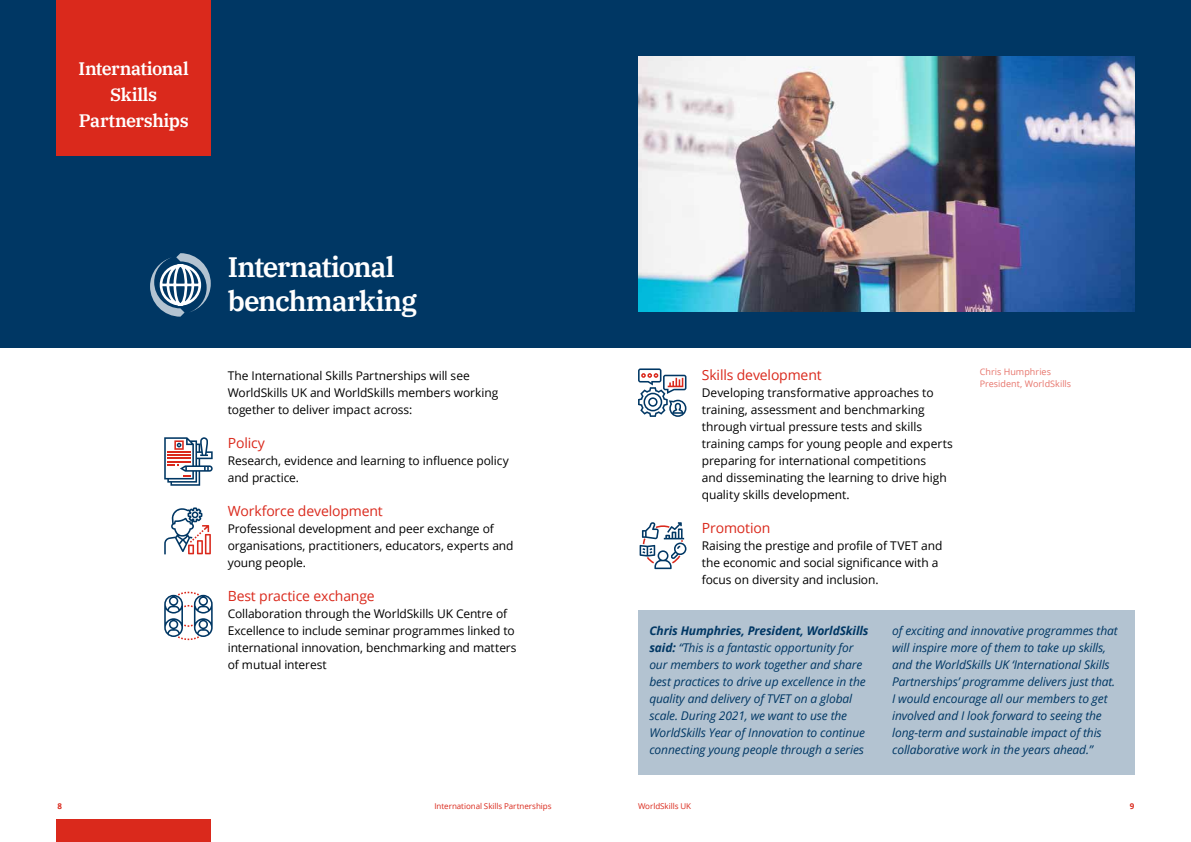
<style>
.page{position:relative;width:1191px;height:842px;background:#fff}
.page>*{position:absolute;margin:0;border:0;box-sizing:border-box;transform-origin:0 0}
.t1{font:600 28px/33.6px "IBM Plex Serif";letter-spacing:-.035em;color:#fff}
.t2{font:600 18px/26px "IBM Plex Serif";letter-spacing:-.02em;color:#fff;text-align:center}
.t3{font:14px "Open Sans";letter-spacing:-.01em;color:#da291c}
.t4{font:12px/17px "Open Sans";letter-spacing:-.01em;color:#000}
.t5{font:italic 12px/17px "Open Sans";letter-spacing:-.01em;color:#003764}
.t6{font:9px/12px "Open Sans";letter-spacing:.005em;color:#e7746b}
.t7{font:8px "Open Sans";letter-spacing:-.005em;color:#da291c}
.t8{font:700 8px "Open Sans";color:#da291c}
.s1{font-weight:700}
</style>
<div class="page">
<div style="left:0;top:0;width:595px;height:347px;background:#003764"></div>
<div style="left:595px;top:0;width:596px;height:347px;background:#003764"></div>
<div style="left:57px;top:0;width:154px;height:155px;background:#da291c"></div>
<div style="left:57px;top:819px;width:154px;height:23px;background:#da291c"></div>
<img style="left:638px;top:57px;width:496px;height:255px">
<svg style="left:150px;top:253px;width:61px;height:64px"></svg>
<div style="left:638px;top:610px;width:496px;height:164px;background:#b3c3d1"></div>
<svg style="left:164px;top:437px;width:49px;height:49px"></svg>
<svg style="left:164px;top:592px;width:49px;height:48px"></svg>
<svg style="left:164px;top:507px;width:47px;height:47px"></svg>
<svg style="left:638px;top:368px;width:48px;height:49px"></svg>
<svg style="left:639px;top:522px;width:47px;height:47px"></svg>
<h2 class="t2" style="left:79px;top:54px;width:112px">International<br>Skills<br>Partnerships</h2>
<h1 class="t1" style="left:228px;top:248px;width:191px">International benchmarking</h1>
<p class="t4" style="left:228px;top:367px;width:272px">The International Skills Partnerships will see<br>WorldSkills UK and WorldSkills members working together to deliver impact across:</p>
<p class="t3" style="left:228px;top:433px;width:38px">Policy</p>
<p class="t4" style="left:228px;top:452px;width:283px">Research, evidence and learning to influence policy and practice.</p>
<p class="t3" style="left:228px;top:501px;width:157px">Workforce development</p>
<p class="t4" style="left:228px;top:520px;width:287px">Professional development and peer exchange of organisations, practitioners, educators, experts and young people.</p>
<p class="t3" style="left:228px;top:586px;width:148px">Best practice exchange</p>
<p class="t4" style="left:228px;top:605px;width:290px">Collaboration through the WorldSkills UK Centre of Excellence to include seminar programmes linked to international innovation, benchmarking and matters of mutual interest</p>
<p class="t3" style="left:702px;top:365px;width:121px">Skills development</p>
<p class="t4" style="left:702px;top:384px;width:253px">Developing transformative approaches to training, assessment and benchmarking through virtual pressure tests and skills training camps for young people and experts preparing for international competitions<br>and disseminating the learning to drive high quality skills development.</p>
<p class="t3" style="left:702px;top:518px;width:70px">Promotion</p>
<p class="t4" style="left:702px;top:537px;width:242px">Raising the prestige and profile of TVET and the economic and social significance with a focus on diversity and inclusion.</p>
<p class="t6" style="left:979px;top:366px;width:93px">Chris Humphries<br>President, WorldSkills</p>
<p class="t5" style="left:649px;top:622px;width:221px"><span class="s1">Chris Humphries, President, WorldSkills said:</span> “This is a fantastic opportunity for our members to work together and share best practices to drive up excellence in the quality and delivery of TVET on a global scale. During 2021, we want to use the WorldSkills Year of Innovation to continue connecting young people through a series</p>
<p class="t5" style="left:892px;top:622px;width:227px">of exciting and innovative programmes that will inspire more of them to take up skills, and the WorldSkills UK ‘International Skills Partnerships’ programme delivers just that.<br>I would encourage all our members to get involved and I look forward to seeing the long-term and sustainable impact of this collaborative work in the years ahead.”</p>
<p class="t8" style="left:58px;top:801px;width:6px">8</p>
<p class="t7" style="left:434px;top:801px;width:119px">International Skills Partnerships</p>
<p class="t7" style="left:638px;top:801px;width:54px">WorldSkills UK</p>
<p class="t8" style="left:1129px;top:801px;width:6px">9</p>
</div>
